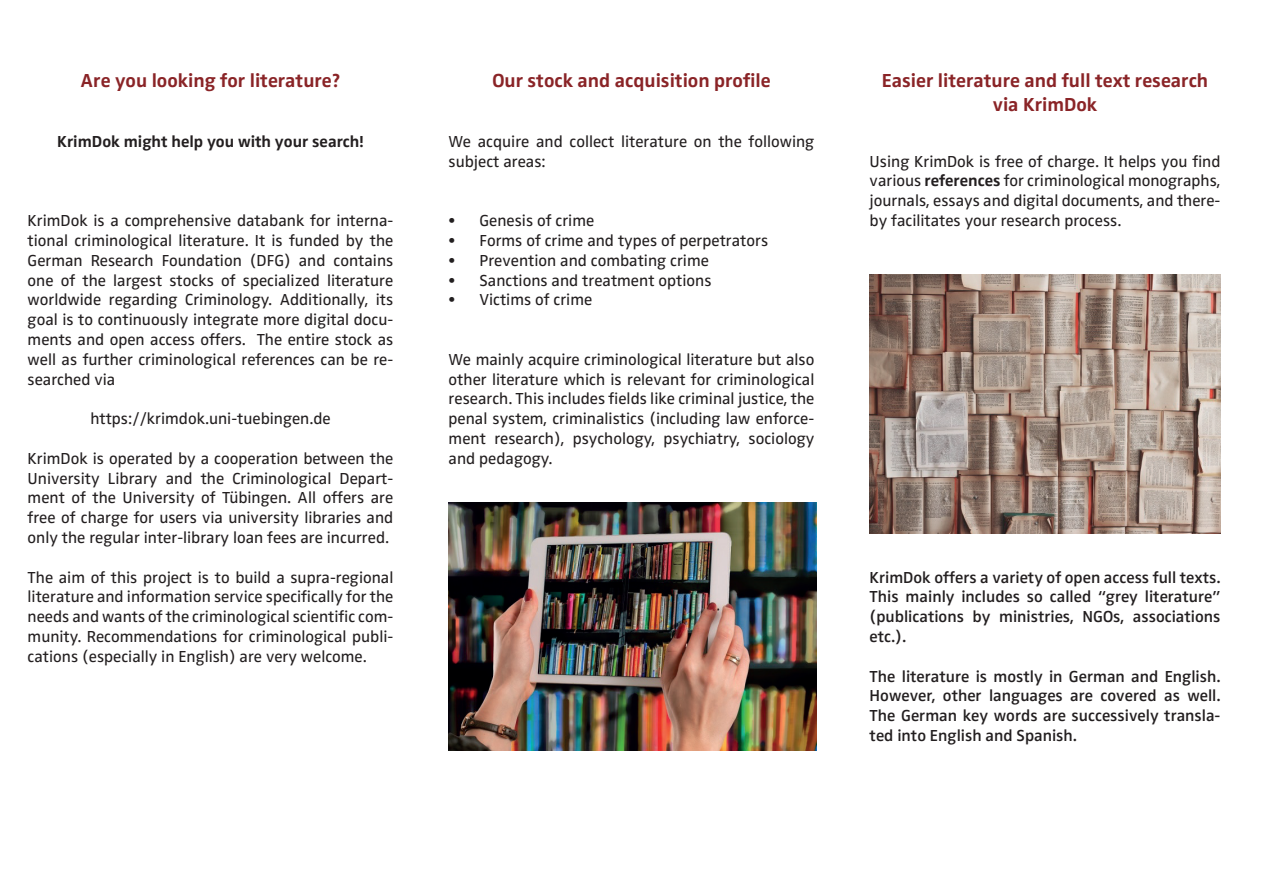
<style>
.page{position:relative;width:1263px;height:893px;background:#fff}
.page>*{position:absolute;margin:0;border:0;box-sizing:border-box;transform-origin:0 0}
.t1{font:700 19.5px/23.4px "Zwo OT";color:#8a2427;text-align:center}
.t2{font:16.5px/19.8px "Zwo OT";color:#231f20;text-align:justify}
.t3{font:600 16.5px/19.8px "Zwo OT";color:#231f20;text-align:justify}
.t4{font:700 16.5px "Zwo OT";color:#231f20}
.s1{font-weight:700}
</style>
<div class="page">
<img style="left:449px;top:503px;width:368px;height:247px">
<img style="left:870px;top:274px;width:350px;height:259px">
<p class="t1" style="left:80px;top:70px;width:262px">Are you looking for literature?</p>
<p class="t1" style="left:492px;top:70px;width:280px">Our stock and acquisition profile</p>
<p class="t1" style="left:882px;top:70px;width:328px">Easier literature and full text research via KrimDok</p>
<p class="t4" style="left:57px;top:132px;width:308px">KrimDok might help you with your search!</p>
<p class="t2" style="left:28px;top:211px;width:367px">KrimDok is a comprehensive databank for interna&shy;tional criminological literature. It is funded by the German Research Foundation (DFG) and contains one of the largest stocks of specialized literature worldwide regarding Criminology. Additionally, its goal is to continuously integrate more digital docu&shy;ments and open access offers. The entire stock as well as further criminological references can be re&shy;searched via</p>
<p class="t2" style="left:90px;top:409px;width:242px">https://krimdok.uni-tuebingen.de</p>
<p class="t2" style="left:28px;top:449px;width:367px">KrimDok is operated by a cooperation between the University Library and the Criminological Depart&shy;ment of the University of Tübingen. All offers are free of charge for users via university libraries and only the regular inter-library loan fees are incurred.</p>
<p class="t2" style="left:28px;top:567px;width:367px">The aim of this project is to build a supra-regional literature and information service specifically for the needs and wants of the criminological scientific com&shy;munity. Recommendations for criminological publi&shy;cations (especially in English) are very welcome.</p>
<p class="t2" style="left:449px;top:132px;width:367px">We acquire and collect literature on the following subject areas:</p>
<p class="t2" style="left:449px;top:211px;width:147px">• Genesis of crime</p>
<p class="t2" style="left:449px;top:231px;width:321px">• Forms of crime and types of perpetrators</p>
<p class="t2" style="left:449px;top:251px;width:262px">• Prevention and combating crime</p>
<p class="t2" style="left:449px;top:270px;width:264px">• Sanctions and treatment options</p>
<p class="t2" style="left:449px;top:290px;width:145px">• Victims of crime</p>
<p class="t2" style="left:449px;top:350px;width:367px">We mainly acquire criminological literature but also other literature which is relevant for criminological research. This includes fields like criminal justice, the penal system, criminalistics (including law enforce&shy;ment research), psychology, psychiatry, sociology and pedagogy.</p>
<p class="t2" style="left:870px;top:152px;width:352px">Using KrimDok is free of charge. It helps you find various <span class="s1">references</span> for criminological monographs, journals, essays and digital documents, and there&shy;by facilitates your research process.</p>
<p class="t3" style="left:870px;top:567px;width:352px">KrimDok offers a variety of open access full texts.<br>This mainly includes so called “grey literature” (publications by ministries, NGOs, associations etc.).</p>
<p class="t3" style="left:870px;top:666px;width:352px">The literature is mostly in German and English.<br>However, other languages are covered as well.<br>The German key words are successively transla&shy;ted into English and Spanish.</p>
</div>
